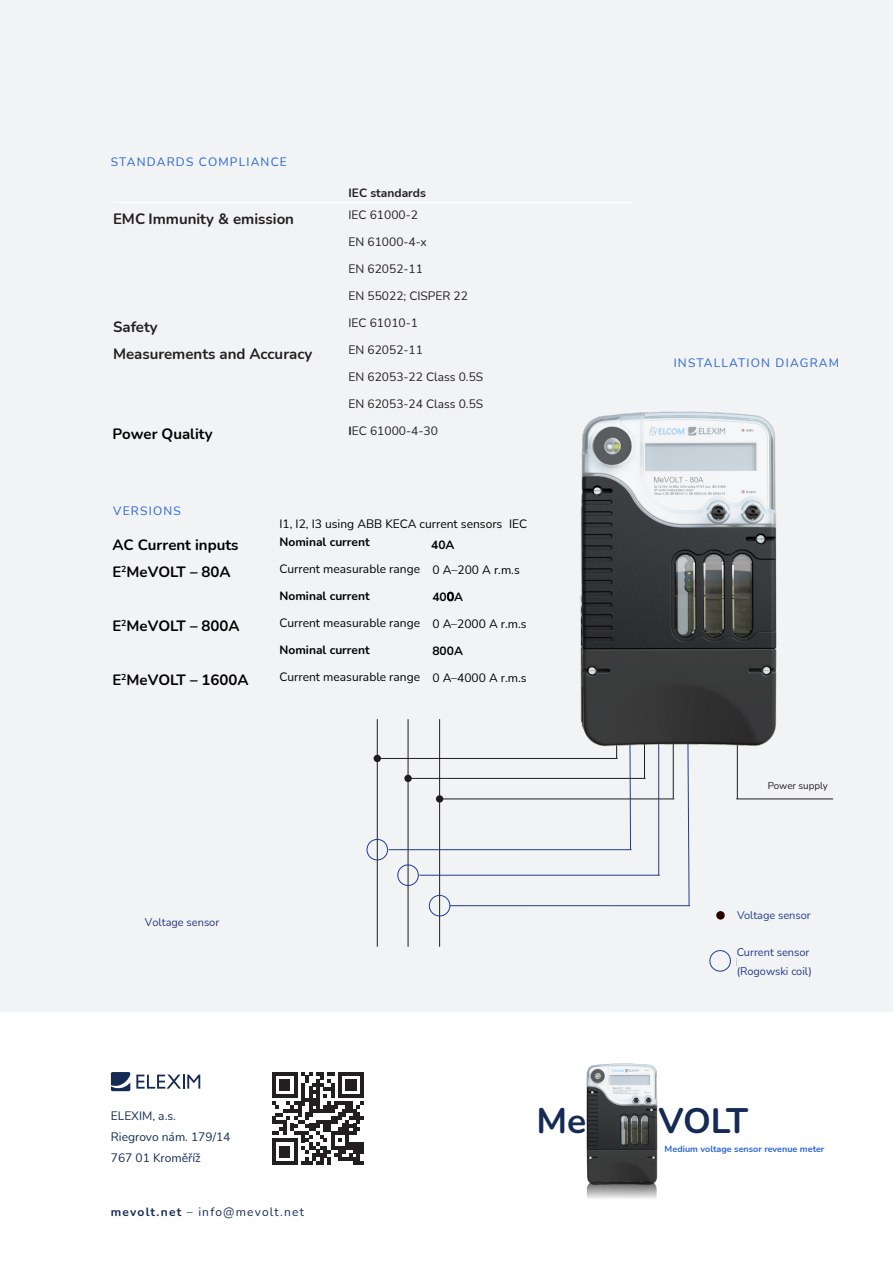
<style>
.page{position:relative;width:893px;height:1263px;background:#fff}
.page>*{position:absolute;margin:0;border:0;box-sizing:border-box;transform-origin:0 0}
.t1{font:700 35.4px "Nunito";letter-spacing:-.01em;color:#152b55}
.t2{font:700 15px/27px "Nunito";color:#000}
.t3{font:700 15px "Nunito";color:#231f20}
.t4{font:12.45px "Myriad Pro";color:#231f20}
.t5{font:12px "Nunito";color:#000}
.t6{font:12px "Nunito";color:#231f20}
.t7{font:700 12px "Nunito";color:#000}
.t8{font:12px "Nunito";letter-spacing:.1em;color:#2a65d3}
.t9{font:12px "Nunito";color:#152b55}
.t10{font:12px "Nunito";letter-spacing:.1em;color:#152b55}
.t11{font:700 12px "Nunito";color:#231f20}
.t12{font:10.95px "Nunito";color:#253f8e}
.t13{font:10.95px "Nunito";color:#283583}
.t14{font:9.75px "Nunito";color:#231f20}
.t15{font:700 9px "Nunito";color:#2a65d3}
.s1{font-weight:700}
.s2{font-weight:500}
</style>
<div class="page">
<svg style="left:136px;top:1074px;width:64px;height:14px"></svg>
<svg style="left:111px;top:1072px;width:19px;height:19px"></svg>
<img style="left:586px;top:1063px;width:72px;height:117px">
<img style="left:586px;top:1180px;width:71px;height:19px">
<div style="left:0;top:0;width:893px;height:1012px;background:#f2f3f4"></div>
<hr style="left:113px;top:202px;width:521px;height:1px;background:#fff">
<img style="left:580px;top:411px;width:197px;height:338px">
<div style="left:716px;top:911px;width:9px;height:8px;background:#2a0000;border-radius:50%"></div>
<svg style="left:272px;top:1072px;width:92px;height:92px"></svg>
<p class="t8" style="left:111px;top:154px;width:178px">STANDARDS COMPLIANCE</p>
<p class="t3" style="left:113px;top:208px;width:183px">EMC Immunity &amp; emission</p>
<p class="t3" style="left:113px;top:316px;width:46px">Safety</p>
<p class="t3" style="left:113px;top:343px;width:201px">Measurements and Accuracy</p>
<p class="t2" style="left:112px;top:420px;width:102px">Power Quality</p>
<p class="t11" style="left:349px;top:184px;width:79px">IEC standards</p>
<p class="t6" style="left:349px;top:207px;width:71px">IEC 61000-2</p>
<p class="t6" style="left:349px;top:234px;width:80px">EN 61000-4-x</p>
<p class="t6" style="left:349px;top:261px;width:76px">EN 62052-11</p>
<p class="t6" style="left:349px;top:288px;width:121px">EN 55022; CISPER 22</p>
<p class="t6" style="left:349px;top:315px;width:71px">IEC 61010-1</p>
<p class="t6" style="left:349px;top:342px;width:76px">EN 62052-11</p>
<p class="t6" style="left:349px;top:369px;width:136px">EN 62053-22 Class 0.5S</p>
<p class="t6" style="left:349px;top:396px;width:136px">EN 62053-24 Class 0.5S</p>
<p class="t6" style="left:349px;top:423px;width:91px"><span class="s1">I</span>EC 61000-4-30</p>
<p class="t8" style="left:113px;top:502px;width:69px">VERSIONS</p>
<p class="t2" style="left:112px;top:531px;width:128px">AC Current inputs<br>E<sup>2</sup>MeVOLT – 80A</p>
<p class="t2" style="left:112px;top:612px;width:129px">E<sup>2</sup>MeVOLT – 800A</p>
<p class="t2" style="left:112px;top:666px;width:138px">E<sup>2</sup>MeVOLT – 1600A</p>
<p class="t5" style="left:280px;top:515px;width:249px">I1, I2, I3 using ABB KECA current sensors IEC</p>
<p class="t7" style="left:280px;top:534px;width:92px">Nominal current</p>
<p class="t7" style="left:431px;top:536px;width:25px">40A</p>
<p class="t5" style="left:280px;top:561px;width:142px">Current measurable range</p>
<p class="t7" style="left:280px;top:588px;width:92px">Nominal current</p>
<p class="t5" style="left:280px;top:615px;width:142px">Current measurable range</p>
<p class="t7" style="left:280px;top:642px;width:92px">Nominal current</p>
<p class="t5" style="left:280px;top:669px;width:142px">Current measurable range</p>
<p class="t5" style="left:432px;top:561px;width:89px">0 A–200 A r.m.s</p>
<p class="t7" style="left:432px;top:588px;width:32px">40<span class="s2">0</span>A</p>
<p class="t5" style="left:432px;top:615px;width:96px">0 A–2000 A r.m.s</p>
<p class="t7" style="left:432px;top:642px;width:32px">800A</p>
<p class="t5" style="left:432px;top:669px;width:96px">0 A–4000 A r.m.s</p>
<p class="t13" style="left:145px;top:915px;width:76px">Voltage sensor</p>
<p class="t8" style="left:674px;top:354px;width:167px">INSTALLATION DIAGRAM</p>
<p class="t4" style="left:769px;top:778px;width:65px">AUX POWER</p>
<p class="t14" style="left:768px;top:779px;width:62px">Power supply</p>
<p class="t12" style="left:737px;top:908px;width:75px">Voltage sensor</p>
<p class="t12" style="left:737px;top:944px;width:74px">Current sensor</p>
<p class="t12" style="left:737px;top:964px;width:77px">(Rogowski coil)</p>
<p class="t9" style="left:111px;top:1107px;width:66px">ELEXIM, a.s.</p>
<p class="t9" style="left:111px;top:1128px;width:121px">Riegrovo nám. 179/14</p>
<p class="t9" style="left:111px;top:1149px;width:91px">767 01 Kroměříž</p>
<p class="t10" style="left:111px;top:1203px;width:194px"><span class="s1">mevolt.net</span> – info@mevolt.net</p>
<p class="t1" style="left:536px;top:1095px;width:51px">Me</p>
<p class="t1" style="left:658px;top:1095px;width:91px">VOLT</p>
<p class="t15" style="left:665px;top:1142px;width:161px">Medium voltage sensor revenue meter</p>
</div>
